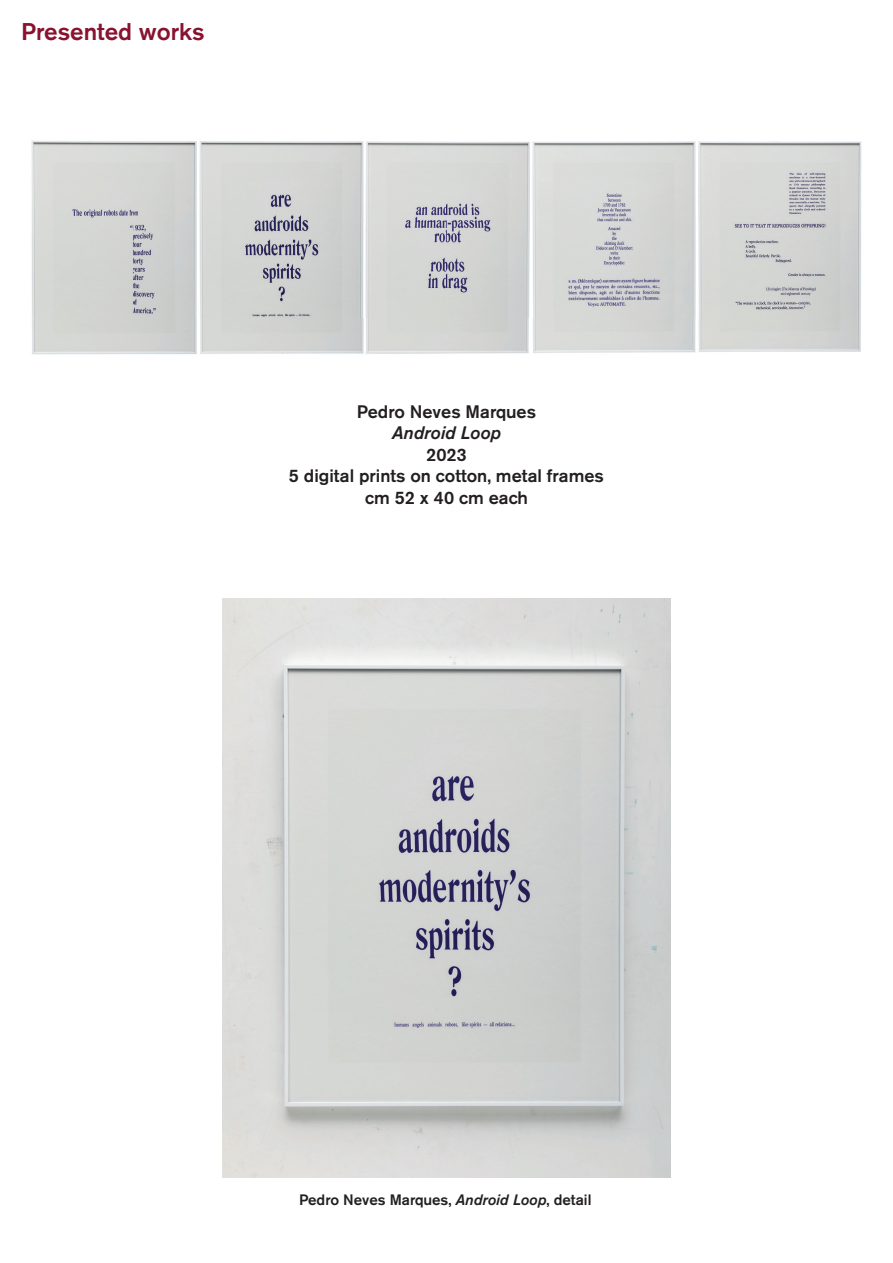
<style>
.page{position:relative;width:893px;height:1263px;background:#fff}
.page>*{position:absolute;margin:0;border:0;box-sizing:border-box;transform-origin:0 0}
.t1{font:500 24px "Akzidenz Grotesk BE";color:#881330}
.t2{font:500 18px/21.6px "Akzidenz Grotesk BE";color:#231f20;text-align:center}
.t3{font:italic 18px "Akzidenz Grotesk BQ Med";color:#231f20}
.t4{font:500 15px "Akzidenz Grotesk BE";color:#231f20}
.s1{font-family:"Akzidenz Grotesk BQ Med";font-weight:400;font-style:italic}
</style>
<div class="page">
<img style="left:31px;top:141px;width:831px;height:214px">
<img style="left:223px;top:598px;width:447px;height:579px">
<h1 class="t1" style="left:21px;top:17px;width:185px">Presented works</h1>
<p class="t2" style="left:357px;top:400px;width:181px">Pedro Neves Marques</p>
<p class="t3" style="left:392px;top:422px;width:111px">Android Loop</p>
<p class="t2" style="left:289px;top:443px;width:316px">2023<br>5 digital prints on cotton, metal frames cm 52 x 40 cm each</p>
<p class="t4" style="left:299px;top:1190px;width:294px">Pedro Neves Marques, <span class="s1">Android Loop</span>, detail</p>
</div>
